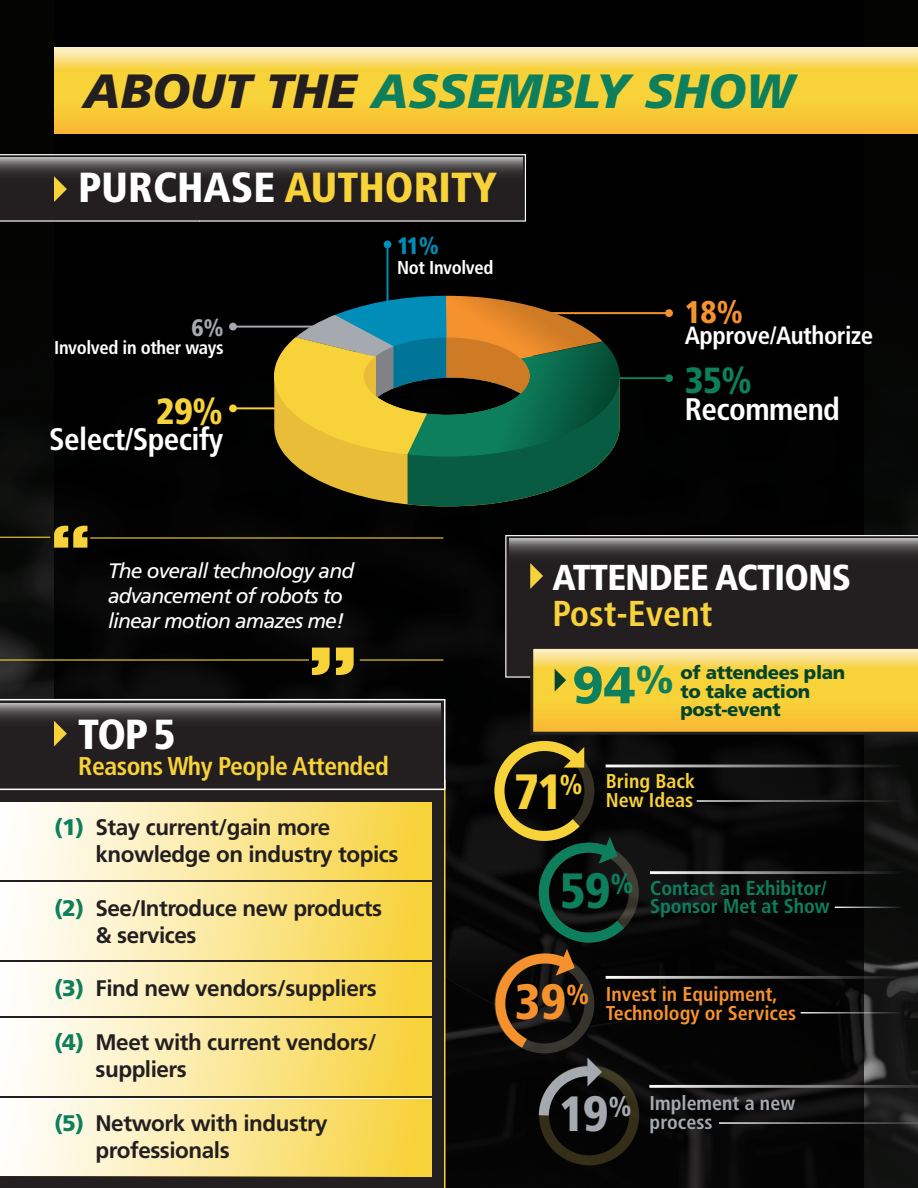
<style>
.page{position:relative;width:918px;height:1188px;background:#fff}
.page>*{position:absolute;margin:0;border:0;box-sizing:border-box;transform-origin:0 0}
.t1{font:900 52.05px "Frutiger";color:#0e7f5c}
.t2{font:900 condensed 49.5px "Frutiger";color:#f8d239}
.t3{font:900 condensed 49.5px "Frutiger";color:#0e7f5c}
.t4{font:900 condensed 49.5px "Frutiger";color:#f6922e}
.t5{font:900 condensed 49.5px "Frutiger";color:#a4aab0}
.t6{font:italic 900 48px "Frutiger";color:#0e7f5c}
.t7{font:900 condensed 42px "Frutiger";color:#f8d239}
.t8{font:900 condensed 42px "Frutiger";color:#fff}
.t9{font:900 condensed 36.3px "Frutiger";color:#0e7f5c}
.t10{font:900 condensed 36.3px "Frutiger";color:#f8d239}
.Basic_Body{font:900 condensed 36px/36px "Frutiger";letter-spacing:-.02em;color:#fff}
.t11{font:900 condensed 31.35px "Frutiger";color:#f6922e}
.t12{font:700 condensed 31.2px "Frutiger";letter-spacing:-.02em;color:#fff}
.t13{font:900 condensed 27.3px "Frutiger";color:#0e7f5c}
.t14{font:900 condensed 27.3px "Frutiger";color:#f6922e}
.t15{font:900 condensed 27.3px "Frutiger";color:#a4aab0}
.t16{font:700 condensed 25.65px "Frutiger";letter-spacing:-.02em;color:#f8d239}
.t17{font:700 condensed 24.9px "Frutiger";letter-spacing:-.02em;color:#fff}
.t18{font:900 condensed 23.85px "Frutiger";color:#008eb8}
.t19{font:900 condensed 23.85px "Frutiger";color:#a4aab0}
.t20{font:700 22.5px/27px "Frutiger";letter-spacing:-.02em;color:#231f20}
.t21{font:italic 21px/25.2px "Frutiger";letter-spacing:-.04em;color:#fff}
.t22{font:700 condensed 19.95px "Frutiger";color:#f6922e}
.t23{font:700 condensed 19.95px "Frutiger";color:#0e7f5c}
.t24{font:700 condensed 19.95px "Frutiger";color:#a4aab0}
.t25{font:700 condensed 19.95px/18.6px "Frutiger";color:#f8d239}
.t26{font:900 18.6px/18.5px "Frutiger";letter-spacing:-.02em;color:#04442d}
.t27{font:700 condensed 18.6px "Frutiger";letter-spacing:-.02em;color:#fff}
.s1{color:#231f20}
.s2{color:#fff}
.s3{font-weight:900;color:#0e7f5c}
.s4{font-weight:700;color:#f8d239}
</style>
<div class="page">
<img style="left:0;top:0;width:918px;height:1188px">
<div style="left:54px;top:0;width:810px;height:1188px;background:linear-gradient(to bottom,#000,#0a0a0a)"></div>
<hr style="left:233px;top:407px;width:120px;height:2px;background:#f8d239">
<div style="left:229px;top:404px;width:8px;height:8px;background:#f8d239;border-radius:50%"></div>
<svg style="left:0;top:790px;width:446px;height:398px;background:#342f28"></svg>
<svg style="left:54px;top:48px;width:864px;height:85px;background:#f8d04b"></svg>
<hr style="left:90px;top:537px;width:353px;height:2px;background:#f8d239">
<hr style="left:0;top:537px;width:50px;height:1px;background:#f8d239">
<svg style="left:54px;top:526px;width:33px;height:22px"></svg>
<hr style="left:360px;top:659px;width:83px;height:2px;background:#f8d239">
<hr style="left:0;top:659px;width:309px;height:2px;background:#f8d239">
<svg style="left:312px;top:648px;width:42px;height:27px"></svg>
<div style="left:0;top:802px;width:432px;height:78px;background:linear-gradient(to right,#fff,#f8d239)"></div>
<div style="left:0;top:882px;width:432px;height:78px;background:linear-gradient(to right,#fff,#f8d239)"></div>
<div style="left:0;top:1019px;width:432px;height:77px;background:linear-gradient(to right,#fff,#f8d239)"></div>
<div style="left:0;top:1099px;width:432px;height:77px;background:linear-gradient(to right,#fff,#f8d239)"></div>
<div style="left:0;top:962px;width:432px;height:54px;background:linear-gradient(to right,#fff,#f8d137)"></div>
<div style="left:505px;top:534px;width:413px;height:144px;background:#231f20"></div>
<svg style="left:509px;top:538px;width:409px;height:34px;background:#464243"></svg>
<hr style="left:465px;top:312px;width:204px;height:2px;background:#f6922e">
<div style="left:665px;top:309px;width:8px;height:8px;background:#f6922e;border-radius:50%"></div>
<hr style="left:517px;top:377px;width:152px;height:2px;background:#0e7f5c">
<div style="left:665px;top:374px;width:8px;height:8px;background:#0e7f5c;border-radius:50%"></div>
<svg style="left:274px;top:296px;width:346px;height:210px;background:#5d6f3c"></svg>
<hr style="left:233px;top:326px;width:96px;height:2px;background:#a4aab0">
<div style="left:229px;top:323px;width:8px;height:7px;background:#a4aab0;border-radius:50%"></div>
<hr style="left:387px;top:244px;width:1px;height:86px;background:#008eb8">
<div style="left:384px;top:240px;width:7px;height:8px;background:#008eb8;border-radius:50%"></div>
<svg style="left:0;top:699px;width:446px;height:91px;background:#383434"></svg>
<svg style="left:530px;top:563px;width:13px;height:26px"></svg>
<hr style="left:606px;top:765px;width:297px;height:2px;background:#fff">
<hr style="left:697px;top:800px;width:206px;height:2px;background:#fff">
<hr style="left:650px;top:871px;width:253px;height:3px;background:#fff">
<hr style="left:835px;top:907px;width:68px;height:1px;background:#fff">
<hr style="left:606px;top:976px;width:297px;height:3px;background:#fff">
<hr style="left:801px;top:1012px;width:102px;height:1px;background:#fff">
<hr style="left:649px;top:1085px;width:269px;height:3px;background:#fff">
<hr style="left:719px;top:1122px;width:199px;height:2px;background:#fff">
<div style="left:539px;top:1065px;width:100px;height:100px;border:10px solid #f9db70;border-radius:50%"></div>
<svg style="left:481px;top:742px;width:154px;height:384px;background:#1c1b12"></svg>
<svg style="left:0;top:154px;width:527px;height:68px;background:#3c3939"></svg>
<svg style="left:530px;top:646px;width:388px;height:89px;background:#e6c246"></svg>
<p class="t6" style="left:83px;top:63px;width:712px"><span class="s1">ABOUT THE</span> ASSEMBLY SHOW</p>
<p class="t7" style="left:78px;top:162px;width:420px"><span class="s2">PURCHASE</span> AUTHORITY</p>
<p class="t19" style="left:192px;top:314px;width:34px">6%</p>
<p class="t27" style="left:54px;top:337px;width:171px">Involved in other ways</p>
<p class="t10" style="left:156px;top:389px;width:69px">29%</p>
<p class="t12" style="left:49px;top:421px;width:175px">Select/Specify</p>
<p class="t18" style="left:397px;top:231px;width:43px">11%</p>
<p class="t27" style="left:397px;top:257px;width:98px">Not Involved</p>
<p class="t11" style="left:685px;top:294px;width:60px">18%</p>
<p class="t17" style="left:685px;top:320px;width:190px">Approve/Authorize</p>
<p class="t9" style="left:685px;top:359px;width:69px">35%</p>
<p class="t12" style="left:685px;top:391px;width:157px">Recommend</p>
<p class="t21" style="left:108px;top:558px;width:248px">The overall technology and advancement of robots to linear motion amazes me!</p>
<p class="t8" style="left:78px;top:709px;width:99px">TOP 5</p>
<p class="t16" style="left:78px;top:751px;width:312px">Reasons Why People Attended</p>
<p class="t20" style="left:96px;top:814px;width:304px;text-indent:-42px"><span class="s3">(1)</span> Stay current/gain more knowledge on industry topics</p>
<p class="t20" style="left:96px;top:895px;width:288px;text-indent:-42px"><span class="s3">(2)</span> See/Introduce new products &amp; services</p>
<p class="t20" style="left:54px;top:975px;width:324px"><span class="s3">(3)</span> Find new vendors/suppliers</p>
<p class="t20" style="left:96px;top:1029px;width:282px;text-indent:-42px"><span class="s3">(4)</span> Meet with current vendors/ suppliers</p>
<p class="t20" style="left:96px;top:1109px;width:234px;text-indent:-42px"><span class="s3">(5)</span> Network with industry professionals</p>
<p class="Basic_Body" style="left:552px;top:559px;width:300px">ATTENDEE ACTIONS<br><span class="s4">Post-Event</span></p>
<p class="t1" style="left:572px;top:654px;width:104px">94<sup>%</sup></p>
<p class="t26" style="left:680px;top:664px;width:166px">of attendees plan to take action post-event</p>
<p class="t2" style="left:514px;top:762px;width:70px">71<sup>%</sup></p>
<p class="t25" style="left:606px;top:772px;width:91px">Bring Back<br>New Ideas</p>
<p class="t3" style="left:560px;top:861px;width:52px">59</p>
<p class="t13" style="left:611px;top:867px;width:25px">%</p>
<p class="t23" style="left:650px;top:876px;width:178px">Contact an Exhibitor/</p>
<p class="t23" style="left:650px;top:895px;width:181px">Sponsor Met at Show</p>
<p class="t4" style="left:515px;top:972px;width:53px">39</p>
<p class="t14" style="left:566px;top:978px;width:25px">%</p>
<p class="t22" style="left:606px;top:982px;width:173px">Invest in Equipment,</p>
<p class="t22" style="left:606px;top:1001px;width:192px">Technology or Services</p>
<p class="t5" style="left:559px;top:1084px;width:51px">19</p>
<p class="t15" style="left:609px;top:1090px;width:25px">%</p>
<p class="t24" style="left:650px;top:1091px;width:147px">Implement a new</p>
<p class="t24" style="left:650px;top:1110px;width:65px">process</p>
</div>
